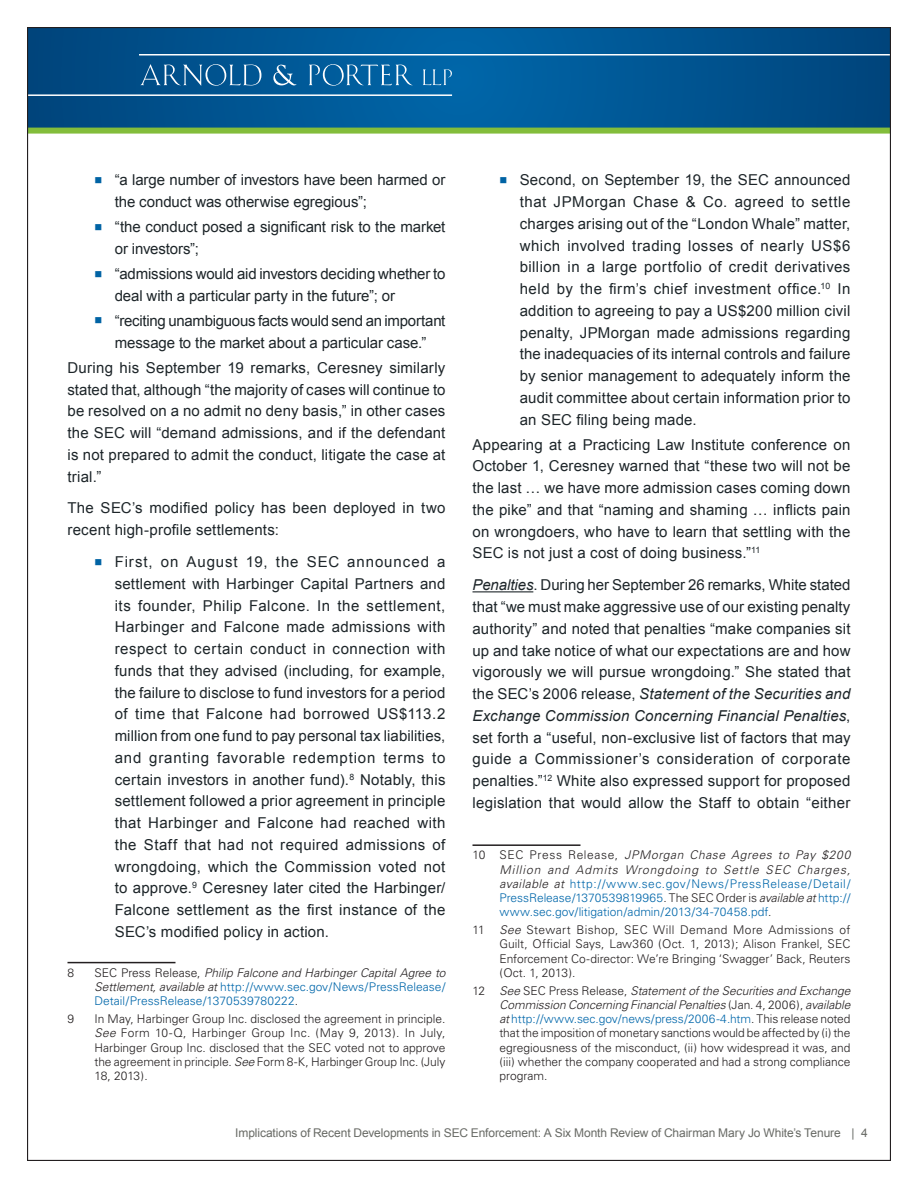
<style>
.page{position:relative;width:918px;height:1188px;background:#fff}
.page>*{position:absolute;margin:0;border:0;box-sizing:border-box;transform-origin:0 0}
.BulletPoints_Level_1{font:15px/21.8px "Arial";letter-spacing:-.005em;color:#1d2529}
.BodyText{font:15px/21.8px "Arial";letter-spacing:.015em;color:#1d2529;text-align:justify}
.Footnote{font:300 12px/14.2px "Univers";color:#231f20;text-align:justify}
.Footnote-2{font:300 12px/14.2px "Univers";color:#0067aa;text-align:justify}
.t1{font:12px "Arial";letter-spacing:-.01em;color:#686a65}
.s1{color:#231f20}
.s2{font-style:italic;color:#231f20}
.s3{font-style:italic}
.s4{color:#0067aa}
</style>
<div class="page">
<svg style="left:29px;top:29px;width:860px;height:99px;background:#005591"></svg>
<div style="left:28px;top:128px;width:862px;height:6px;background:#83bd3b"></div>
<hr style="left:139px;top:54px;width:752px;height:2px;background:#fff">
<hr style="left:27px;top:94px;width:425px;height:2px;background:#fff">
<svg style="left:140px;top:64px;width:121px;height:22px;background:#296d9f"></svg>
<svg style="left:273px;top:65px;width:23px;height:20px"></svg>
<svg style="left:423px;top:69px;width:29px;height:16px"></svg>
<svg style="left:309px;top:64px;width:104px;height:22px;background:#2c7aaf"></svg>
<hr style="left:472px;top:591px;width:61px;height:1px;background:#1d2529">
<hr style="left:472px;top:844px;width:108px;height:2px;background:#231f20">
<hr style="left:68px;top:962px;width:108px;height:1px;background:#231f20">
<p class="BulletPoints_Level_1" style="left:115px;top:169px;width:332px">“a large number of investors have been harmed or the conduct was otherwise egregious”;</p>
<p class="BulletPoints_Level_1" style="left:115px;top:216px;width:332px">“the conduct posed a significant risk to the market or investors”;</p>
<p class="BulletPoints_Level_1" style="left:115px;top:263px;width:332px">“admissions would aid investors deciding whether to deal with a particular party in the future”; or</p>
<p class="BulletPoints_Level_1" style="left:115px;top:310px;width:332px">“reciting unambiguous facts would send an important message to the market about a particular case.”</p>
<p class="BodyText" style="left:68px;top:357px;width:379px">During his September 19 remarks, Ceresney similarly stated that, although “the majority of cases will continue to be resolved on a no admit no deny basis,” in other cases the SEC will “demand admissions, and if the defendant is not prepared to admit the conduct, litigate the case at trial.”</p>
<p class="BodyText" style="left:68px;top:497px;width:379px">The SEC’s modified policy has been deployed in two recent high-profile settlements:</p>
<p class="BulletPoints_Level_1" style="left:115px;top:551px;width:332px;text-align:justify">First, on August 19, the SEC announced a settlement with Harbinger Capital Partners and its founder, Philip Falcone. In the settlement, Harbinger and Falcone made admissions with respect to certain conduct in connection with funds that they advised (including, for example, the failure to disclose to fund investors for a period of time that Falcone had borrowed US$113.2 million from one fund to pay personal tax liabilities, and granting favorable redemption terms to certain investors in another fund).<sup>8</sup> Notably, this settlement followed a prior agreement in principle that Harbinger and Falcone had reached with the Staff that had not required admissions of wrongdoing, which the Commission voted not to approve.<sup>9</sup> Ceresney later cited the Harbinger/ Falcone settlement as the first instance of the SEC’s modified policy in action.</p>
<p class="Footnote" style="left:68px;top:965px;width:8px">8</p>
<p class="Footnote-2" style="left:94px;top:965px;width:353px"><span class="s1">SEC Press Release,</span> <span class="s2">Philip Falcone and Harbinger Capital Agree to Settlement, available at</span> http://www.sec.gov/News/PressRelease/ Detail/PressRelease/1370539780222<span class="s1">.</span></p>
<p class="Footnote" style="left:68px;top:1012px;width:8px">9</p>
<p class="Footnote" style="left:94px;top:1012px;width:353px">In May, Harbinger Group Inc. disclosed the agreement in principle.<br><span class="s3">See</span> Form 10-Q, Harbinger Group Inc. (May 9, 2013). In July, Harbinger Group Inc. disclosed that the SEC voted not to approve the agreement in principle. <span class="s3">See</span> Form 8-K, Harbinger Group Inc. (July 18, 2013).</p>
<p class="BulletPoints_Level_1" style="left:520px;top:169px;width:332px;text-align:justify">Second, on September 19, the SEC announced that JPMorgan Chase &amp; Co. agreed to settle charges arising out of the “London Whale” matter, which involved trading losses of nearly US$6 billion in a large portfolio of credit derivatives held by the firm’s chief investment office.<sup>10</sup> In addition to agreeing to pay a US$200 million civil penalty, JPMorgan made admissions regarding the inadequacies of its internal controls and failure by senior management to adequately inform the audit committee about certain information prior to an SEC filing being made.</p>
<p class="BodyText" style="left:472px;top:434px;width:380px">Appearing at a Practicing Law Institute conference on October 1, Ceresney warned that “these two will not be the last … we have more admission cases coming down the pike” and that “naming and shaming … inflicts pain on wrongdoers, who have to learn that settling with the SEC is not just a cost of doing business.”<sup>11</sup></p>
<p class="BodyText" style="left:472px;top:574px;width:380px"><span class="s3">Penalties</span>. During her September 26 remarks, White stated that “we must make aggressive use of our existing penalty authority” and noted that penalties “make companies sit up and take notice of what our expectations are and how vigorously we will pursue wrongdoing.” She stated that the SEC’s 2006 release, <span class="s3">Statement of the Securities and Exchange Commission Concerning Financial Penalties</span>, set forth a “useful, non-exclusive list of factors that may guide a Commissioner’s consideration of corporate penalties.”<sup>12</sup> White also expressed support for proposed legislation that would allow the Staff to obtain “either</p>
<p class="Footnote-2" style="left:500px;top:848px;width:353px;text-indent:-27px"><span class="s1">10 SEC Press Release,</span> <span class="s2">JPMorgan Chase Agrees to Pay $200<br>Million and Admits Wrongdoing to Settle SEC Charges, available at</span> http://www.sec.gov/News/PressRelease/Detail/ PressRelease/1370539819965<span class="s1">. The SEC Order is</span> <span class="s2">available at</span> http:// www.sec.gov/litigation/admin/2013/34-70458.pdf<span class="s1">.</span></p>
<p class="Footnote" style="left:500px;top:923px;width:352px;text-indent:-27px">11 <span class="s3">See</span> Stewart Bishop, SEC Will Demand More Admissions of Guilt, Official Says, Law360 (Oct. 1, 2013); Alison Frankel, SEC Enforcement Co-director: We’re Bringing ‘Swagger’ Back, Reuters (Oct. 1, 2013).</p>
<p class="Footnote" style="left:500px;top:983px;width:352px;text-indent:-27px">12 <span class="s3">See</span> SEC Press Release, <span class="s3">Statement of the Securities and Exchange Commission Concerning Financial Penalties</span> (Jan. 4, 2006), <span class="s3">available at</span> <span class="s4">http://www.sec.gov/news/press/2006-4.htm</span>. This release noted that the imposition of monetary sanctions would be affected by (i) the egregiousness of the misconduct, (ii) how widespread it was, and (iii) whether the company cooperated and had a strong compliance program.</p>
<p class="t1" style="left:235px;top:1125px;width:634px">Implications of Recent Developments in SEC Enforcement: A Six Month Review of Chairman Mary Jo White’s Tenure | 4</p>
</div>
